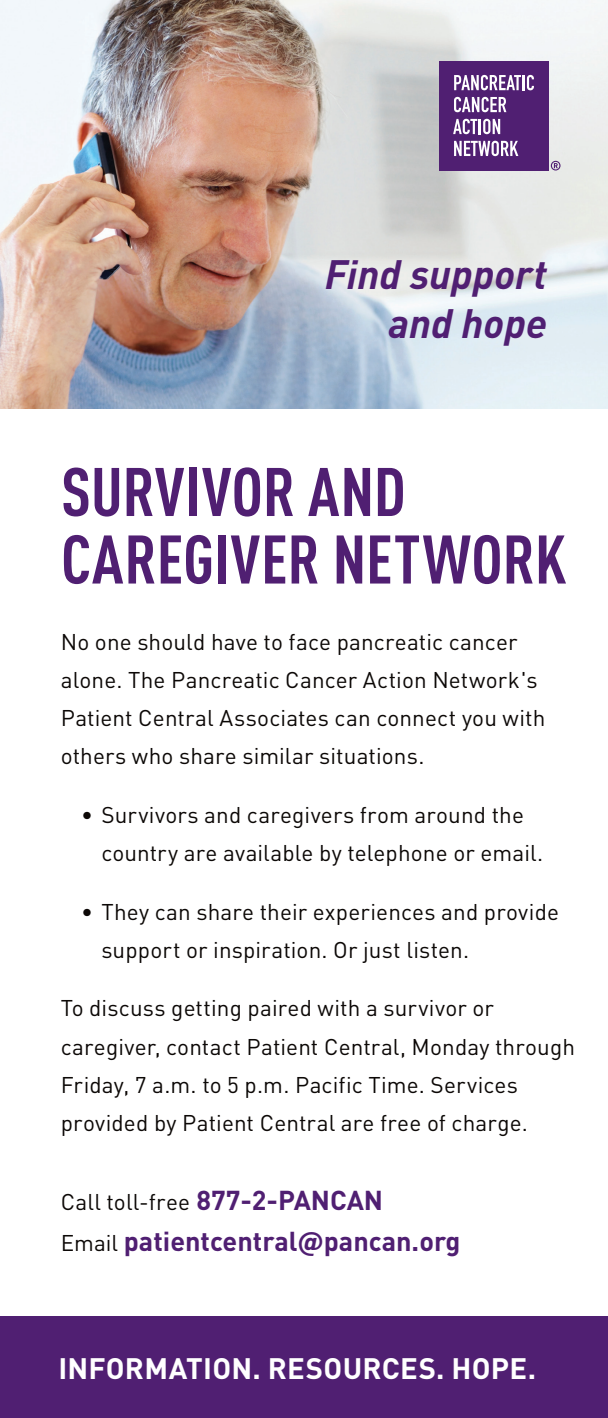
<style>
.page{position:relative;width:608px;height:1418px;background:#fff}
.page>*{position:absolute;margin:0;border:0;box-sizing:border-box;transform-origin:0 0}
.t1{font:700 condensed 67.5px/67.5px "DINOT";color:#501f72}
.t2{font:italic 700 40.5px/48.6px "DINOT";color:#501f72;text-align:right}
.t3{font:700 29.25px "DINOT";letter-spacing:.01em;color:#fff}
.t4{font:700 27px "DINOT";color:#501f72}
.t5{font:22.5px/38.2px "DINOT";letter-spacing:.005em;color:#0c0806}
.s1{font-weight:700;font-size:27px;color:#501f72}
.s2{font-weight:400;font-size:22.5px;color:#0c0806}
</style>
<div class="page">
<div style="left:0;top:1316px;width:608px;height:102px;background:#501f72"></div>
<img style="left:0;top:0;width:608px;height:408px">
<div style="left:439px;top:61px;width:109px;height:109px;background:#501f72"></div>
<svg style="left:550px;top:161px;width:10px;height:9px"></svg>
<hr style="left:478px;top:119px;width:3px;height:15px;background:#fff">
<svg style="left:454px;top:141px;width:64px;height:15px"></svg>
<svg style="left:453px;top:119px;width:24px;height:15px"></svg>
<svg style="left:454px;top:97px;width:52px;height:15px"></svg>
<svg style="left:483px;top:119px;width:17px;height:15px"></svg>
<svg style="left:454px;top:75px;width:80px;height:15px"></svg>
<h2 class="t2" style="left:325px;top:249px;width:224px">Find support and hope</h2>
<h1 class="t1" style="left:61px;top:457px;width:506px">SURVIVOR AND<br>CAREGIVER NETWORK</h1>
<p class="t5" style="left:61px;top:622px;width:486px">No one should have to face pancreatic cancer alone. The Pancreatic Cancer Action Network's Patient Central Associates can connect you with others who share similar situations.</p>
<p class="t5" style="left:101px;top:795px;width:443px;text-indent:-20px">• Survivors and caregivers from around the country are available by telephone or email.</p>
<p class="t5" style="left:101px;top:892px;width:459px;text-indent:-20px">• They can share their experiences and provide support or inspiration. Or just listen.</p>
<p class="t5" style="left:61px;top:988px;width:515px">To discuss getting paired with a survivor or caregiver, contact Patient Central, Monday through Friday, 7 a.m. to 5 p.m. Pacific Time. Services provided by Patient Central are free of charge.</p>
<p class="t5" style="left:61px;top:1182px;width:324px">Call toll-free <span class="s1">877-2-PANCAN</span></p>
<p class="t4" style="left:61px;top:1223px;width:401px"><span class="s2">Email</span> patientcentral@pancan.org</p>
<h3 class="t3" style="left:58px;top:1348px;width:479px">INFORMATION. RESOURCES. HOPE.</h3>
</div>
